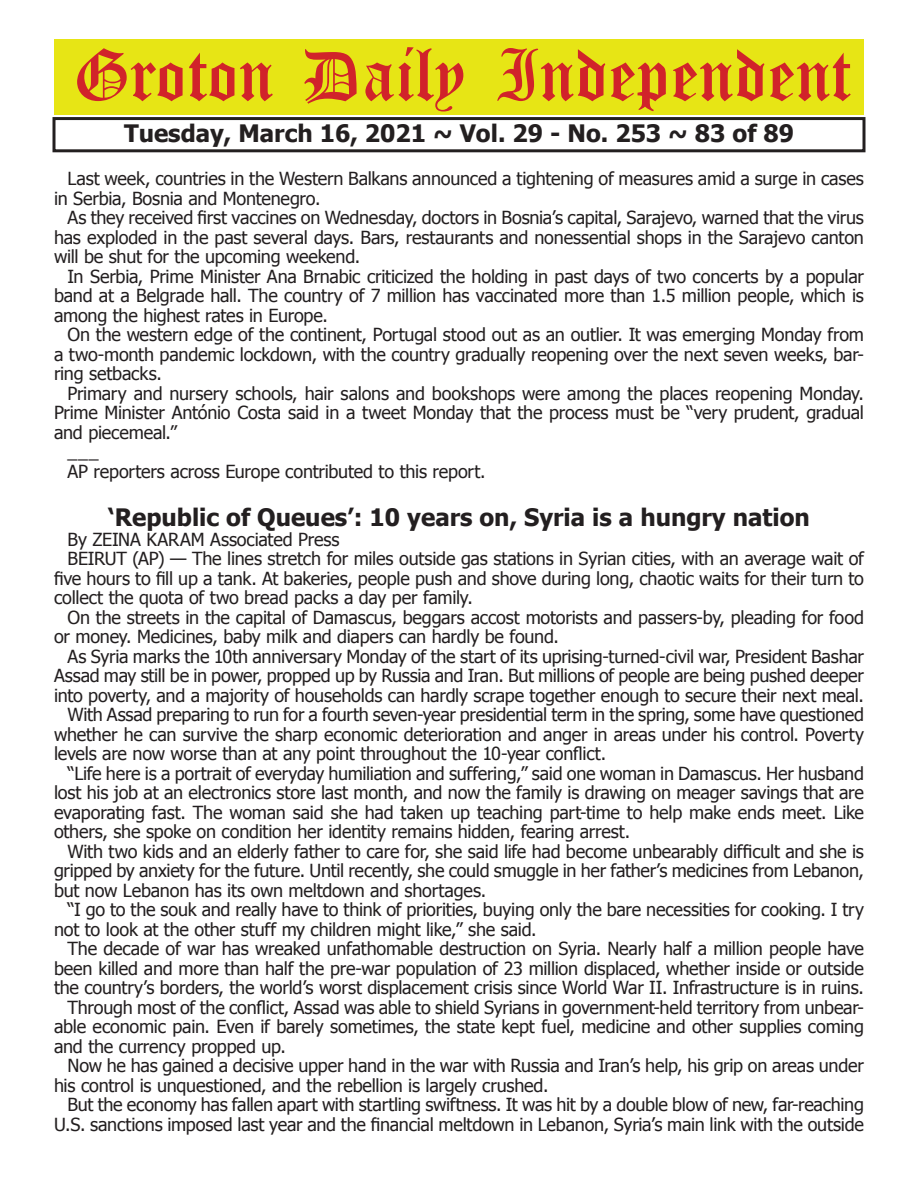
<style>
.page{position:relative;width:918px;height:1188px;background:#fff}
.page>*{position:absolute;margin:0;border:0;box-sizing:border-box;transform-origin:0 0}
.t1{font:54px "Old English Five";color:#d1232a}
.t2{font:700 24px "Tahoma";color:#231f20}
.t3{font:18px/19.5px "Tahoma";letter-spacing:-.015em;color:#231f20;text-align:justify}
</style>
<div class="page">
<div style="left:52px;top:117px;width:814px;height:35px;border:3px solid #231f20"></div>
<div style="left:54px;top:40px;width:810px;height:75px;background:#e7e515"></div>
<h1 class="t1" style="left:73px;top:50px;width:779px">Groton Daily Independent</h1>
<h2 class="t2" style="left:124px;top:116px;width:672px">Tuesday, March 16, 2021 ~ Vol. 29 - No. 253 ~ 83 of 89</h2>
<p class="t3" style="left:54px;top:168px;width:811px;text-indent:14px">Last week, countries in the Western Balkans announced a tightening of measures amid a surge in cases in Serbia, Bosnia and Montenegro.</p>
<p class="t3" style="left:54px;top:207px;width:812px;text-indent:14px">As they received first vaccines on Wednesday, doctors in Bosnia’s capital, Sarajevo, warned that the virus has exploded in the past several days. Bars, restaurants and nonessential shops in the Sarajevo canton will be shut for the upcoming weekend.</p>
<p class="t3" style="left:54px;top:266px;width:812px;text-indent:14px">In Serbia, Prime Minister Ana Brnabic criticized the holding in past days of two concerts by a popular band at a Belgrade hall. The country of 7 million has vaccinated more than 1.5 million people, which is among the highest rates in Europe.</p>
<p class="t3" style="left:54px;top:324px;width:812px;text-indent:14px">On the western edge of the continent, Portugal stood out as an outlier. It was emerging Monday from a two-month pandemic lockdown, with the country gradually reopening over the next seven weeks, bar&shy;ring setbacks.</p>
<p class="t3" style="left:68px;top:383px;width:798px">Primary and nursery schools, hair salons and bookshops were among the places reopening Monday.</p>
<p class="t3" style="left:54px;top:402px;width:811px">Prime Minister António Costa said in a tweet Monday that the process must be “very prudent, gradual</p>
<p class="t3" style="left:54px;top:422px;width:124px">and piecemeal.”</p>
<p class="t3" style="left:68px;top:441px;width:33px">___</p>
<p class="t3" style="left:68px;top:461px;width:420px">AP reporters across Europe contributed to this report.</p>
<h2 class="t2" style="left:108px;top:501px;width:703px">‘Republic of Queues’: 10 years on, Syria is a hungry nation</h2>
<p class="t3" style="left:68px;top:529px;width:274px">By ZEINA KARAM Associated Press</p>
<p class="t3" style="left:68px;top:548px;width:798px">BEIRUT (AP) — The lines stretch for miles outside gas stations in Syrian cities, with an average wait of</p>
<p class="t3" style="left:54px;top:568px;width:812px">five hours to fill up a tank. At bakeries, people push and shove during long, chaotic waits for their turn to</p>
<p class="t3" style="left:54px;top:587px;width:420px">collect the quota of two bread packs a day per family.</p>
<p class="t3" style="left:68px;top:607px;width:798px">On the streets in the capital of Damascus, beggars accost motorists and passers-by, pleading for food</p>
<p class="t3" style="left:54px;top:626px;width:506px">or money. Medicines, baby milk and diapers can hardly be found.</p>
<p class="t3" style="left:68px;top:646px;width:798px">As Syria marks the 10th anniversary Monday of the start of its uprising-turned-civil war, President Bashar</p>
<p class="t3" style="left:54px;top:665px;width:811px">Assad may still be in power, propped up by Russia and Iran. But millions of people are being pushed deeper</p>
<p class="t3" style="left:54px;top:685px;width:811px">into poverty, and a majority of households can hardly scrape together enough to secure their next meal.</p>
<p class="t3" style="left:68px;top:704px;width:798px">With Assad preparing to run for a fourth seven-year presidential term in the spring, some have questioned</p>
<p class="t3" style="left:54px;top:724px;width:812px">whether he can survive the sharp economic deterioration and anger in areas under his control. Poverty</p>
<p class="t3" style="left:54px;top:743px;width:554px">levels are now worse than at any point throughout the 10-year conflict.</p>
<p class="t3" style="left:68px;top:763px;width:798px">“Life here is a portrait of everyday humiliation and suffering,” said one woman in Damascus. Her husband</p>
<p class="t3" style="left:54px;top:782px;width:811px">lost his job at an electronics store last month, and now the family is drawing on meager savings that are</p>
<p class="t3" style="left:54px;top:802px;width:812px">evaporating fast. The woman said she had taken up teaching part-time to help make ends meet. Like</p>
<p class="t3" style="left:54px;top:821px;width:578px">others, she spoke on condition her identity remains hidden, fearing arrest.</p>
<p class="t3" style="left:68px;top:841px;width:798px">With two kids and an elderly father to care for, she said life had become unbearably difficult and she is</p>
<p class="t3" style="left:54px;top:860px;width:811px">gripped by anxiety for the future. Until recently, she could smuggle in her father’s medicines from Lebanon,</p>
<p class="t3" style="left:54px;top:880px;width:434px">but now Lebanon has its own meltdown and shortages.</p>
<p class="t3" style="left:68px;top:899px;width:798px">“I go to the souk and really have to think of priorities, buying only the bare necessities for cooking. I try</p>
<p class="t3" style="left:54px;top:919px;width:484px">not to look at the other stuff my children might like,” she said.</p>
<p class="t3" style="left:68px;top:938px;width:798px">The decade of war has wreaked unfathomable destruction on Syria. Nearly half a million people have</p>
<p class="t3" style="left:54px;top:958px;width:812px">been killed and more than half the pre-war population of 23 million displaced, whether inside or outside</p>
<p class="t3" style="left:54px;top:977px;width:811px">the country’s borders, the world’s worst displacement crisis since World War II. Infrastructure is in ruins.</p>
<p class="t3" style="left:68px;top:997px;width:798px">Through most of the conflict, Assad was able to shield Syrians in government-held territory from unbear-</p>
<p class="t3" style="left:54px;top:1016px;width:812px">able economic pain. Even if barely sometimes, the state kept fuel, medicine and other supplies coming</p>
<p class="t3" style="left:54px;top:1036px;width:233px">and the currency propped up.</p>
<p class="t3" style="left:68px;top:1055px;width:798px">Now he has gained a decisive upper hand in the war with Russia and Iran’s help, his grip on areas under</p>
<p class="t3" style="left:54px;top:1075px;width:496px">his control is unquestioned, and the rebellion is largely crushed.</p>
<p class="t3" style="left:68px;top:1094px;width:798px">But the economy has fallen apart with startling swiftness. It was hit by a double blow of new, far-reaching</p>
<p class="t3" style="left:54px;top:1113px;width:812px">U.S. sanctions imposed last year and the financial meltdown in Lebanon, Syria’s main link with the outside</p>
</div>
